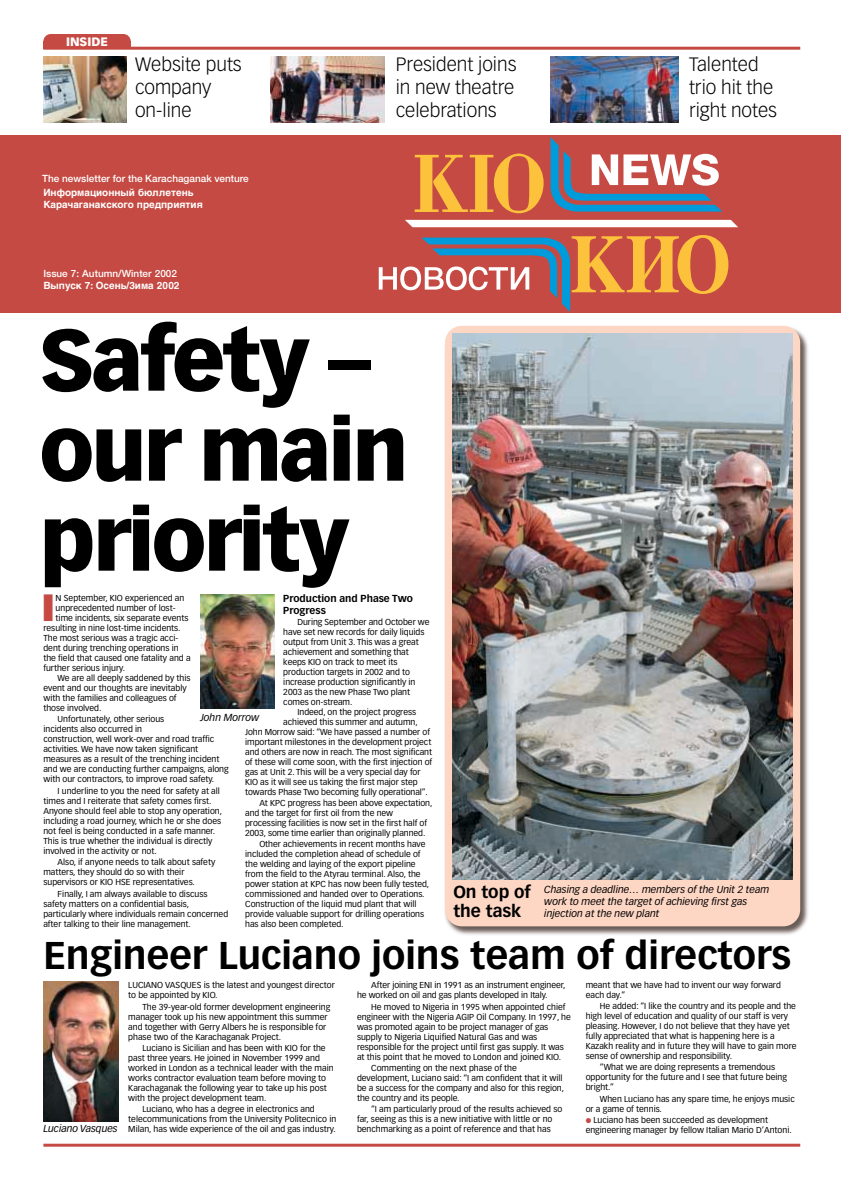
<style>
.page{position:relative;width:841px;height:1190px;background:#fff}
.page>*{position:absolute;margin:0;border:0;box-sizing:border-box;transform-origin:0 0}
.t1{font:900 85px/90px "Vectora LH";letter-spacing:-.035em;color:#000}
.t2{font:700 38px "Vectora LH";color:#000}
.t3{font:900 36.9px "Helvetica";color:#c54a43}
.t4{font:300 19px/22.8px "Vectora LH";color:#000}
.t5{font:700 17px/19px "Vectora LH";color:#000}
.t6{font:900 12px "Vectora LH";color:#fff}
.t7{font:italic 10px/12px "Vectora LH";color:#000}
.t8{font:700 10px/12px "Helvetica Cyr";color:#fff}
.t9{font:500 10px "Helvetica Neue";color:#fff}
.t10{font:700 10px/12px "Vectora LH";color:#000}
.t11{font:8.5px/10px "Vectora LH";color:#000}
.s1{color:#c54a43}
</style>
<div class="page">
<img style="left:444px;top:325px;width:364px;height:610px">
<hr style="left:43px;top:47px;width:757px;height:3px;background:#c54a43">
<img style="left:43px;top:57px;width:83px;height:66px">
<img style="left:550px;top:57px;width:128px;height:66px">
<div style="left:0;top:135px;width:841px;height:178px;background:#c54a43"></div>
<hr style="left:43px;top:1144px;width:757px;height:3px;background:#c54a43">
<div style="left:43px;top:41px;width:88px;height:8px;background:#c54a43"></div>
<div style="left:43px;top:34px;width:88px;height:15px;background:#c54a43;border-radius:7px"></div>
<svg style="left:551px;top:137px;width:171px;height:75px"></svg>
<div style="left:405px;top:220px;width:333px;height:7px;background:#fff"></div>
<svg style="left:415px;top:154px;width:129px;height:59px"></svg>
<svg style="left:379px;top:235px;width:349px;height:77px"></svg>
<img style="left:270px;top:57px;width:115px;height:66px">
<div style="left:445px;top:326px;width:355px;height:600px;background:#fed6c4;border-radius:17px"></div>
<img style="left:452px;top:333px;width:340px;height:547px">
<img style="left:43px;top:981px;width:76px;height:140px">
<img style="left:201px;top:595px;width:73px;height:113px">
<h3 class="t6" style="left:66px;top:37px;width:44px">INSIDE</h3>
<h3 class="t4" style="left:135px;top:55px;width:108px">Website puts company on-line</h3>
<h3 class="t4" style="left:689px;top:55px;width:90px">Talented trio hit the right notes</h3>
<h3 class="t4" style="left:396px;top:55px;width:122px">President joins in new theatre celebrations</h3>
<p class="t9" style="left:42px;top:175px;width:208px">The newsletter for the Karachaganak venture</p>
<p class="t8" style="left:43px;top:188px;width:161px">Информационный бюллетень<br>Карачаганакского предприятия</p>
<p class="t9" style="left:43px;top:270px;width:135px">Issue 7: Autumn/Winter 2002</p>
<p class="t8" style="left:43px;top:281px;width:138px">Выпуск 7: Осень/3има 2002</p>
<h1 class="t1" style="left:39px;top:321px;width:371px">Safety – our main priority</h1>
<p class="t10" style="left:283px;top:593px;width:131px">Production and Phase Two<br>Progress</p>
<p class="t11" style="left:283px;top:617px;width:148px;text-indent:14px">During September and October we have set new records for daily liquids output from Unit 3. This was a great achievement and something that keeps KIO on track to meet its production targets in 2002 and to increase production significantly in<br>2003 as the new Phase Two plant comes on-stream.</p>
<p class="t11" style="left:298px;top:708px;width:120px">Indeed, on the project progress</p>
<p class="t11" style="left:283px;top:718px;width:136px">achieved this summer and autumn,</p>
<p class="t11" style="left:245px;top:728px;width:186px">John Morrow said: “We have passed a number of</p>
<p class="t11" style="left:245px;top:738px;width:188px">important milestones in the development project</p>
<p class="t11" style="left:245px;top:748px;width:188px">and others are now in reach. The most significant</p>
<p class="t11" style="left:245px;top:758px;width:189px">of these will come soon, with the first injection of</p>
<p class="t11" style="left:245px;top:768px;width:177px">gas at Unit 2. This will be a very special day for</p>
<p class="t11" style="left:245px;top:778px;width:174px">KIO as it will see us taking the first major step</p>
<p class="t11" style="left:245px;top:788px;width:184px">towards Phase Two becoming fully operational”.</p>
<p class="t11" style="left:245px;top:799px;width:189px;text-indent:14px">At KPC progress has been above expectation, and the target for first oil from the new processing facilities is now set in the first half of 2003, some time earlier than originally planned.</p>
<p class="t11" style="left:245px;top:840px;width:186px;text-indent:14px">Other achievements in recent months have included the completion ahead of schedule of the welding and laying of the export pipeline from the field to the Atyrau terminal. Also, the power station at KPC has now been fully tested, commissioned and handed over to Operations.<br>Construction of the liquid mud plant that will provide valuable support for drilling operations has also been completed.</p>
<h3 class="t3" style="left:41px;top:594px;width:16px">I</h3>
<p class="t11" style="left:56px;top:593px;width:130px">N September, KIO experienced an</p>
<p class="t11" style="left:56px;top:603px;width:121px">unprecedented number of lost-</p>
<p class="t11" style="left:56px;top:613px;width:134px">time incidents, six separate events</p>
<p class="t11" style="left:43px;top:623px;width:139px">resulting in nine lost-time incidents.</p>
<p class="t11" style="left:43px;top:633px;width:136px">The most serious was a tragic acci-</p>
<p class="t11" style="left:43px;top:643px;width:137px">dent during trenching operations in</p>
<p class="t11" style="left:43px;top:653px;width:149px">the field that caused one fatality and a</p>
<p class="t11" style="left:43px;top:663px;width:83px">further serious injury.</p>
<p class="t11" style="left:58px;top:673px;width:134px">We are all deeply saddened by this</p>
<p class="t11" style="left:43px;top:683px;width:145px">event and our thoughts are inevitably</p>
<p class="t11" style="left:43px;top:693px;width:135px">with the families and colleagues of</p>
<p class="t11" style="left:43px;top:703px;width:60px">those involved.</p>
<p class="t11" style="left:43px;top:715px;width:187px;text-indent:14px">Unfortunately, other serious<br>incidents also occurred in<br>construction, well work-over and road traffic activities. We have now taken significant measures as a result of the trenching incident and we are conducting further campaigns, along with our contractors, to improve road safety.</p>
<p class="t11" style="left:43px;top:786px;width:180px;text-indent:14px">I underline to you the need for safety at all times and I reiterate that safety comes first.<br>Anyone should feel able to stop any operation, including a road journey, which he or she does not feel is being conducted in a safe manner.<br>This is true whether the individual is directly involved in the activity or not.</p>
<p class="t11" style="left:43px;top:858px;width:173px;text-indent:14px">Also, if anyone needs to talk about safety matters, they should do so with their supervisors or KIO HSE representatives.</p>
<p class="t11" style="left:43px;top:889px;width:186px;text-indent:14px">Finally, I am always available to discuss safety matters on a confidential basis, particularly where individuals remain concerned after talking to their line management.</p>
<p class="t7" style="left:200px;top:712px;width:60px">John Morrow</p>
<h3 class="t5" style="left:453px;top:883px;width:79px">On top of the task</h3>
<p class="t7" style="left:544px;top:884px;width:227px">Chasing a deadline… members of the Unit 2 team work to meet the target of achieving first gas injection at the new plant</p>
<h2 class="t2" style="left:43px;top:940px;width:749px">Engineer Luciano joins team of directors</h2>
<p class="t7" style="left:43px;top:1123px;width:76px">Luciano Vasques</p>
<p class="t11" style="left:128px;top:981px;width:208px">LUCIANO VASQUES is the latest and youngest director to be appointed by KIO.</p>
<p class="t11" style="left:128px;top:1002px;width:203px;text-indent:14px">The 39-year-old former development engineering manager took up his new appointment this summer and together with Gerry Albers he is responsible for phase two of the Karachaganak Project.</p>
<p class="t11" style="left:128px;top:1043px;width:207px;text-indent:14px">Luciano is Sicilian and has been with KIO for the past three years. He joined in November 1999 and worked in London as a technical leader with the main works contractor evaluation team before moving to Karachaganak the following year to take up his post with the project development team.</p>
<p class="t11" style="left:128px;top:1105px;width:210px;text-indent:14px">Luciano, who has a degree in electronics and telecommunications from the University Politecnico in<br>Milan, has wide experience of the oil and gas industry.</p>
<p class="t11" style="left:357px;top:981px;width:210px;text-indent:14px">After joining ENI in 1991 as an instrument engineer, he worked on oil and gas plants developed in Italy.</p>
<p class="t11" style="left:357px;top:1002px;width:215px;text-indent:14px">He moved to Nigeria in 1995 when appointed chief engineer with the Nigeria AGIP Oil Company. In 1997, he was promoted again to be project manager of gas supply to Nigeria Liquified Natural Gas and was responsible for the project until first gas supply. It was at this point that he moved to London and joined KIO.</p>
<p class="t11" style="left:357px;top:1063px;width:209px;text-indent:14px">Commenting on the next phase of the development, Luciano said: “I am confident that it will be a success for the company and also for this region, the country and its people.</p>
<p class="t11" style="left:357px;top:1105px;width:207px;text-indent:14px">“I am particularly proud of the results achieved so far, seeing as this is a new initiative with little or no benchmarking as a point of reference and that has</p>
<p class="t11" style="left:586px;top:981px;width:197px">meant that we have had to invent our way forward each day.”</p>
<p class="t11" style="left:586px;top:1002px;width:212px;text-indent:14px">He added: “I like the country and its people and the high level of education and quality of our staff is very pleasing. However, I do not believe that they have yet fully appreciated that what is happening here is a Kazakh reality and in future they will have to gain more sense of ownership and responsibility.</p>
<p class="t11" style="left:586px;top:1063px;width:203px;text-indent:14px">“What we are doing represents a tremendous opportunity for the future and I see that future being bright.”</p>
<p class="t11" style="left:586px;top:1094px;width:211px;text-indent:14px">When Luciano has any spare time, he enjoys music or a game of tennis.</p>
<p class="t11" style="left:586px;top:1115px;width:208px"><span class="s1">●</span> Luciano has been succeeded as development engineering manager by fellow Italian Mario D’Antoni.</p>
</div>
